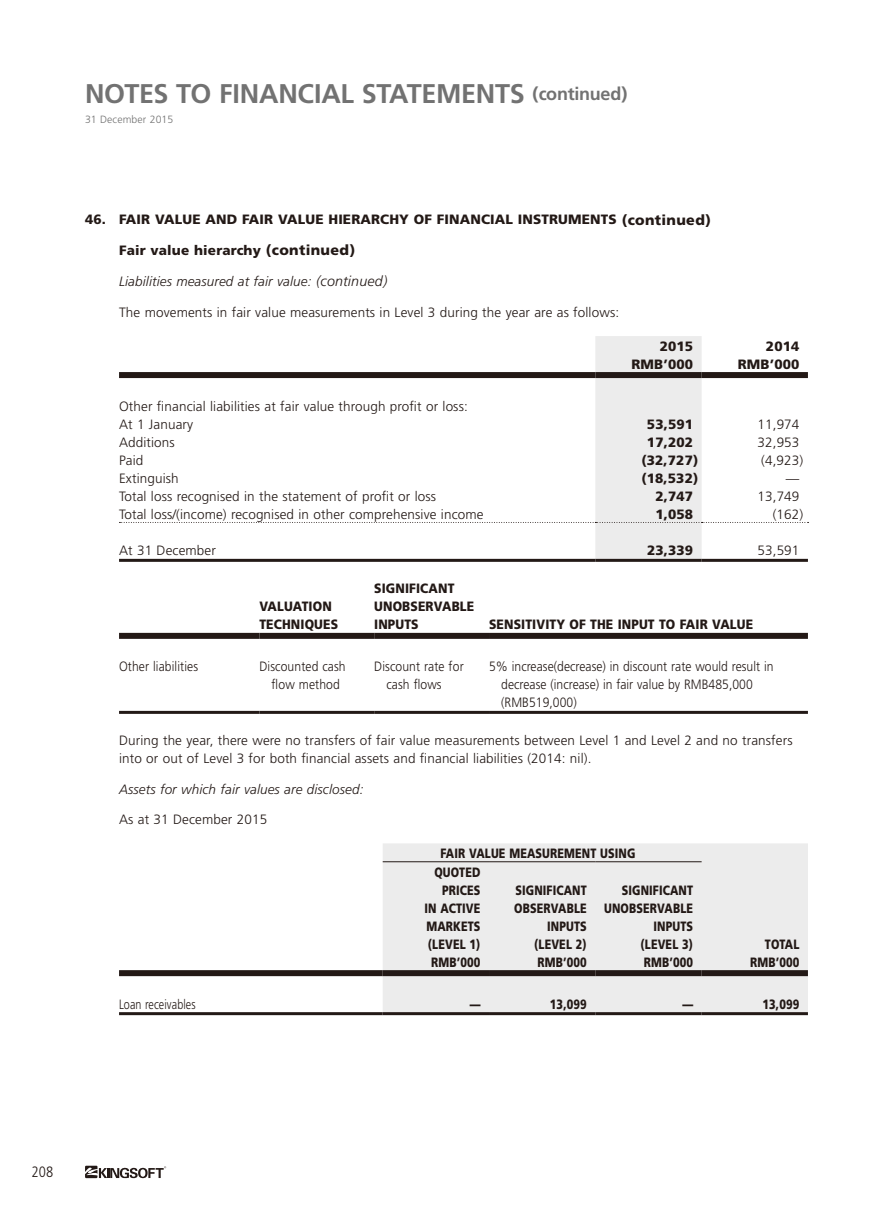
<style>
.page{position:relative;width:893px;height:1212px;background:#fff}
.page>*{position:absolute;margin:0;border:0;box-sizing:border-box;transform-origin:0 0}
.t1{font:700 27px "Frutiger";letter-spacing:-.01em;color:#727272}
.t2{font:300 condensed 15px "Frutiger";color:#231916}
.t3{font:300 13.5px/18px "Frutiger";letter-spacing:.01em;color:#231916}
.t4{font:900 13.5px/18px "Frutiger";letter-spacing:.01em;color:#231916;text-align:right;scale:.8 1}
.t5{font:300 13.5px/18px "Frutiger";letter-spacing:.01em;color:#231916;scale:.9 1}
.t6{font:900 13.5px "Frutiger";letter-spacing:.01em;color:#231916}
.t7{font:900 13.5px/18px "Frutiger";letter-spacing:.01em;color:#231916;scale:.9 1}
.t8{font:italic 300 13.5px "Frutiger";letter-spacing:.01em;color:#231916}
.t9{font:300 13.5px "Frutiger";letter-spacing:.01em;color:#231916;scale:.8 1}
.t10{font:300 10.5px "Frutiger";letter-spacing:.01em;color:#727272}
.s1{font-size:18px}
.s2{font-size:14.25px}
</style>
<div class="page">
<svg style="left:85px;top:1166px;width:81px;height:12px"></svg>
<svg style="left:119px;top:336px;width:689px;height:223px"></svg>
<hr style="left:119px;top:559px;width:476px;height:3px;background:#231916">
<hr style="left:595px;top:559px;width:107px;height:3px;background:#231916">
<hr style="left:702px;top:559px;width:106px;height:3px;background:#231916">
<div style="left:119px;top:633px;width:140px;height:6px;background:#231916"></div>
<div style="left:259px;top:633px;width:115px;height:6px;background:#231916"></div>
<div style="left:374px;top:633px;width:115px;height:6px;background:#231916"></div>
<div style="left:489px;top:633px;width:319px;height:6px;background:#231916"></div>
<hr style="left:119px;top:711px;width:140px;height:3px;background:#231916">
<hr style="left:259px;top:711px;width:115px;height:3px;background:#231916">
<hr style="left:374px;top:711px;width:115px;height:3px;background:#231916">
<hr style="left:489px;top:711px;width:319px;height:3px;background:#231916">
<div style="left:383px;top:843px;width:425px;height:169px;background:#ececec"></div>
<hr style="left:119px;top:1012px;width:264px;height:3px;background:#231916">
<hr style="left:383px;top:1012px;width:106px;height:3px;background:#231916">
<hr style="left:489px;top:1012px;width:106px;height:3px;background:#231916">
<hr style="left:595px;top:1012px;width:107px;height:3px;background:#231916">
<hr style="left:702px;top:1012px;width:106px;height:3px;background:#231916">
<div style="left:119px;top:970px;width:264px;height:6px;background:#231916"></div>
<div style="left:383px;top:970px;width:106px;height:6px;background:#231916"></div>
<div style="left:489px;top:970px;width:106px;height:6px;background:#231916"></div>
<div style="left:595px;top:970px;width:107px;height:6px;background:#231916"></div>
<div style="left:702px;top:970px;width:106px;height:6px;background:#231916"></div>
<hr style="left:383px;top:861px;width:106px;height:1px;background:#231916">
<hr style="left:489px;top:861px;width:106px;height:1px;background:#231916">
<hr style="left:595px;top:861px;width:107px;height:1px;background:#231916">
<h1 class="t1" style="left:85px;top:78px;width:544px">NOTES TO FINANCIAL STATEMENTS <span class="s1">(continued)</span></h1>
<p class="t10" style="left:85px;top:113px;width:90px">31 December 2015</p>
<p class="t6" style="left:85px;top:212px;width:627px">46. FAIR VALUE AND FAIR VALUE HIERARCHY OF FINANCIAL INSTRUMENTS <span class="s2">(continued)</span></p>
<p class="t6" style="left:119px;top:242px;width:238px">Fair value hierarchy <span class="s2">(continued)</span></p>
<p class="t8" style="left:119px;top:274px;width:270px">Liabilities measured at fair value: <span class="s2">(continued)</span></p>
<p class="t3" style="left:119px;top:304px;width:502px">The movements in fair value measurements in Level 3 during the year are as follows:</p>
<p class="t6" style="left:660px;top:338px;width:35px">2015</p>
<p class="t6" style="left:766px;top:338px;width:35px">2014</p>
<p class="t6" style="left:631px;top:356px;width:63px">RMB’000</p>
<p class="t6" style="left:738px;top:356px;width:63px">RMB’000</p>
<p class="t3" style="left:119px;top:397px;width:350px">Other financial liabilities at fair value through profit or loss:<br>At 1 January</p>
<p class="t6" style="left:647px;top:416px;width:48px">53,591</p>
<p class="t3" style="left:757px;top:415px;width:43px">11,974</p>
<p class="t3" style="left:119px;top:433px;width:57px">Additions</p>
<p class="t6" style="left:647px;top:434px;width:48px">17,202</p>
<p class="t3" style="left:757px;top:433px;width:43px">32,953</p>
<p class="t3" style="left:119px;top:451px;width:26px">Paid</p>
<p class="t6" style="left:641px;top:452px;width:58px">(32,727)</p>
<p class="t3" style="left:761px;top:451px;width:44px">(4,923)</p>
<p class="t3" style="left:119px;top:469px;width:61px">Extinguish</p>
<p class="t6" style="left:641px;top:470px;width:58px">(18,532)</p>
<p class="t3" style="left:786px;top:469px;width:15px">—</p>
<p class="t3" style="left:119px;top:487px;width:319px">Total loss recognised in the statement of profit or loss</p>
<p class="t6" style="left:655px;top:488px;width:39px">2,747</p>
<p class="t3" style="left:757px;top:487px;width:43px">13,749</p>
<p class="t3" style="left:119px;top:505px;width:366px">Total loss/(income) recognised in other comprehensive income</p>
<p class="t6" style="left:655px;top:506px;width:39px">1,058</p>
<p class="t3" style="left:773px;top:505px;width:32px">(162)</p>
<p class="t3" style="left:119px;top:542px;width:98px">At 31 December</p>
<p class="t6" style="left:647px;top:542px;width:48px">23,339</p>
<p class="t3" style="left:757px;top:542px;width:43px">53,591</p>
<p class="t7" style="left:259px;top:597px;width:89px">VALUATION<br>TECHNIQUES</p>
<p class="t7" style="left:374px;top:579px;width:113px">SIGNIFICANT<br>UNOBSERVABLE<br>INPUTS</p>
<p class="t7" style="left:489px;top:615px;width:295px">SENSITIVITY OF THE INPUT TO FAIR VALUE</p>
<p class="t5" style="left:119px;top:658px;width:89px">Other liabilities</p>
<p class="t5" style="left:259px;top:658px;width:97px;text-align:center">Discounted cash flow method</p>
<p class="t5" style="left:386px;top:658px;width:87px;text-indent:-12px">Discount rate for cash flows</p>
<p class="t5" style="left:501px;top:658px;width:304px;text-indent:-12px">5% increase(decrease) in discount rate would result in decrease (increase) in fair value by RMB485,000 (RMB519,000)</p>
<p class="t3" style="left:119px;top:731px;width:675px">During the year, there were no transfers of fair value measurements between Level 1 and Level 2 and no transfers into or out of Level 3 for both financial assets and financial liabilities (2014: nil).</p>
<p class="t8" style="left:119px;top:781px;width:246px">Assets for which fair values are disclosed:</p>
<p class="t3" style="left:119px;top:811px;width:150px">As at 31 December 2015</p>
<p class="t4" style="left:440px;top:844px;width:245px">FAIR VALUE MEASUREMENT USING</p>
<p class="t4" style="left:434px;top:863px;width:59px">QUOTED</p>
<p class="t4" style="left:442px;top:881px;width:49px">PRICES</p>
<p class="t4" style="left:424px;top:899px;width:72px">IN ACTIVE</p>
<p class="t4" style="left:426px;top:917px;width:69px">MARKETS</p>
<p class="t4" style="left:428px;top:935px;width:67px">(LEVEL 1)</p>
<p class="t4" style="left:514px;top:881px;width:92px">SIGNIFICANT<br>OBSERVABLE<br>INPUTS (LEVEL 2)</p>
<p class="t4" style="left:604px;top:881px;width:113px">SIGNIFICANT<br>UNOBSERVABLE<br>INPUTS<br>(LEVEL 3)</p>
<p class="t4" style="left:765px;top:935px;width:45px">TOTAL</p>
<p class="t4" style="left:431px;top:953px;width:63px">RMB’000</p>
<p class="t4" style="left:537px;top:953px;width:63px">RMB’000</p>
<p class="t4" style="left:644px;top:953px;width:63px">RMB’000</p>
<p class="t4" style="left:750px;top:953px;width:63px">RMB’000</p>
<p class="t9" style="left:119px;top:996px;width:97px">Loan receivables</p>
<p class="t4" style="left:470px;top:995px;width:15px">—</p>
<p class="t4" style="left:550px;top:995px;width:48px">13,099</p>
<p class="t4" style="left:682px;top:995px;width:15px">—</p>
<p class="t4" style="left:762px;top:995px;width:48px">13,099</p>
<p class="t2" style="left:32px;top:1164px;width:23px">208</p>
</div>
